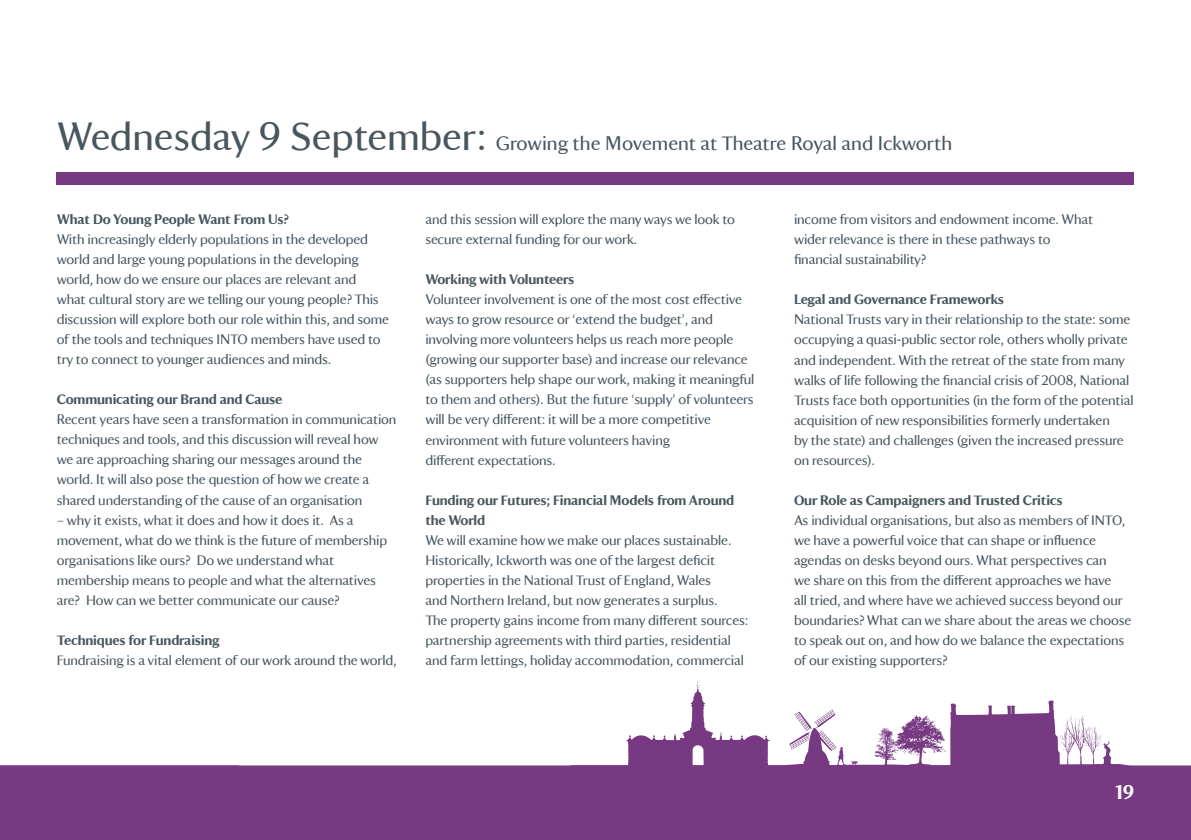
<style>
.page{position:relative;width:1191px;height:840px;background:#fff}
.page>*{position:absolute;margin:0;border:0;box-sizing:border-box;transform-origin:0 0}
.t1{font:20px "National Trust TT";color:#48565e}
.t2{font:700 20px "National Trust TT";color:#fff}
.t3{font:14px/20px "National Trust TT";letter-spacing:-.01em;color:#48565e}
.t4{font:700 14px/20px "National Trust TT";letter-spacing:-.01em;color:#48565e}
.s1{font-size:40px}
</style>
<div class="page">
<svg style="left:239px;top:681px;width:952px;height:158px;fill:#773982"></svg>
<div style="left:1px;top:765px;width:238px;height:74px;background:#773982"></div>
<img style="left:0;top:0;width:1px;height:839px">
<div style="left:57px;top:172px;width:1077px;height:12px;background:#773982"></div>
<h1 class="t1" style="left:57px;top:129px;width:897px"><span class="s1">Wednesday 9 September:</span> Growing the Movement at Theatre Royal and Ickworth</h1>
<p class="t4" style="left:57px;top:208px;width:234px">What Do Young People Want From Us?</p>
<p class="t3" style="left:57px;top:228px;width:334px">With increasingly elderly populations in the developed world and large young populations in the developing world, how do we ensure our places are relevant and what cultural story are we telling our young people? This discussion will explore both our role within this, and some of the tools and techniques INTO members have used to try to connect to younger audiences and minds.</p>
<p class="t4" style="left:57px;top:388px;width:227px">Communicating our Brand and Cause</p>
<p class="t3" style="left:57px;top:408px;width:341px">Recent years have seen a transformation in communication techniques and tools, and this discussion will reveal how we are approaching sharing our messages around the world. It will also pose the question of how we create a shared understanding of the cause of an organisation</p>
<p class="t3" style="left:57px;top:508px;width:332px">– why it exists, what it does and how it does it. As a movement, what do we think is the future of membership organisations like ours? Do we understand what membership means to people and what the alternatives are? How can we better communicate our cause?</p>
<p class="t4" style="left:57px;top:628px;width:165px">Techniques for Fundraising</p>
<p class="t3" style="left:57px;top:648px;width:341px">Fundraising is a vital element of our work around the world,</p>
<p class="t3" style="left:425px;top:208px;width:311px">and this session will explore the many ways we look to secure external funding for our work.</p>
<p class="t4" style="left:425px;top:268px;width:150px">Working with Volunteers</p>
<p class="t3" style="left:425px;top:288px;width:330px">Volunteer involvement is one of the most cost effective ways to grow resource or ‘extend the budget’, and involving more volunteers helps us reach more people (growing our supporter base) and increase our relevance (as supporters help shape our work, making it meaningful to them and others). But the future ‘supply’ of volunteers will be very different: it will be a more competitive environment with future volunteers having<br>different expectations.</p>
<p class="t4" style="left:425px;top:488px;width:310px">Funding our Futures; Financial Models from Around the World</p>
<p class="t3" style="left:425px;top:528px;width:324px">We will examine how we make our places sustainable.<br>Historically, Ickworth was one of the largest deficit properties in the National Trust of England, Wales<br>and Northern Ireland, but now generates a surplus.<br>The property gains income from many different sources: partnership agreements with third parties, residential and farm lettings, holiday accommodation, commercial</p>
<p class="t3" style="left:794px;top:208px;width:301px">income from visitors and endowment income. What wider relevance is there in these pathways to financial sustainability?</p>
<p class="t4" style="left:794px;top:288px;width:211px">Legal and Governance Frameworks</p>
<p class="t3" style="left:794px;top:308px;width:341px">National Trusts vary in their relationship to the state: some occupying a quasi-public sector role, others wholly private and independent. With the retreat of the state from many walks of life following the financial crisis of 2008, National Trusts face both opportunities (in the form of the potential acquisition of new responsibilities formerly undertaken<br>by the state) and challenges (given the increased pressure on resources).</p>
<p class="t4" style="left:794px;top:488px;width:270px">Our Role as Campaigners and Trusted Critics</p>
<p class="t3" style="left:794px;top:508px;width:339px">As individual organisations, but also as members of INTO, we have a powerful voice that can shape or influence agendas on desks beyond ours. What perspectives can<br>we share on this from the different approaches we have<br>all tried, and where have we achieved success beyond our boundaries? What can we share about the areas we choose to speak out on, and how do we balance the expectations of our existing supporters?</p>
<h1 class="t2" style="left:1115px;top:778px;width:21px">19</h1>
</div>
